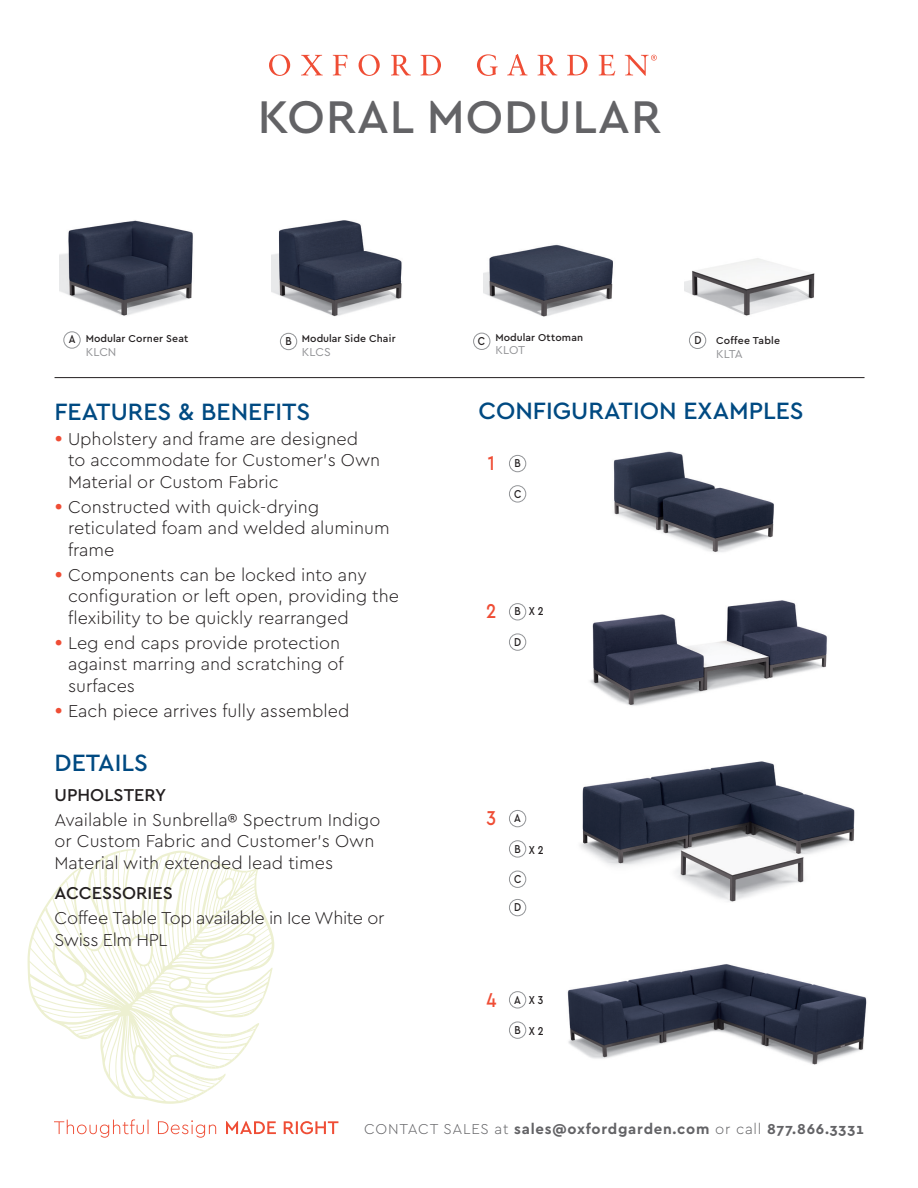
<style>
.page{position:relative;width:918px;height:1188px;background:#fff}
.page>*{position:absolute;margin:0;border:0;box-sizing:border-box;transform-origin:0 0}
.t1{font:500 48px "Cera GR";letter-spacing:.02em;color:#636366}
.t2{font:500 24.75px "Cera GR";color:#004a82}
.t3{font:500 21px "Cera GR";color:#ef4d35;scale:.85 1}
.t4{font:300 18px/21.6px "Cera GR";color:#231f20}
.t5{font:300 18px/21.6px "Cera GR";letter-spacing:-.02em;color:#231f20}
.t6{font:500 18px "Cera GR";color:#231f20}
.t7{font:700 15px "Cera GR";letter-spacing:.05em;color:#636366}
.t8{font:500 12px "Cera GR";color:#231f20;scale:.85 1}
.t9{font:12px "Cera GR";letter-spacing:-.005em;color:#919295}
.t10{font:500 10.5px "Cera GR";letter-spacing:.015em;color:#231f20}
.s1{font-size:12px}
.s2{font-size:24px;color:#ef4d35}
.s3{font-weight:300}
</style>
<div class="page">
<svg style="left:54px;top:1119px;width:284px;height:19px"></svg>
<svg style="left:269px;top:54px;width:21px;height:22px"></svg>
<svg style="left:301px;top:55px;width:22px;height:20px"></svg>
<svg style="left:333px;top:55px;width:14px;height:20px"></svg>
<svg style="left:359px;top:54px;width:21px;height:22px"></svg>
<svg style="left:391px;top:55px;width:20px;height:20px"></svg>
<svg style="left:421px;top:55px;width:20px;height:20px"></svg>
<svg style="left:477px;top:54px;width:21px;height:22px"></svg>
<svg style="left:507px;top:54px;width:20px;height:21px"></svg>
<svg style="left:538px;top:55px;width:19px;height:20px"></svg>
<svg style="left:567px;top:55px;width:21px;height:20px"></svg>
<svg style="left:599px;top:55px;width:16px;height:20px"></svg>
<svg style="left:625px;top:55px;width:32px;height:21px"></svg>
<svg style="left:265px;top:915px;width:9px;height:80px"></svg>
<svg style="left:28px;top:849px;width:237px;height:255px"></svg>
<img style="left:613px;top:451px;width:161px;height:101px">
<img style="left:567px;top:964px;width:300px;height:101px">
<hr style="left:55px;top:377px;width:810px;height:1px;background:#231f20">
<img style="left:590px;top:600px;width:237px;height:106px">
<img style="left:580px;top:761px;width:275px;height:141px">
<div style="left:509px;top:455px;width:17px;height:17px;border:1px solid #939598;border-radius:50%"></div>
<div style="left:509px;top:603px;width:17px;height:17px;border:1px solid #939598;border-radius:50%"></div>
<div style="left:509px;top:810px;width:17px;height:17px;border:1px solid #939598;border-radius:50%"></div>
<div style="left:509px;top:991px;width:17px;height:17px;border:1px solid #939598;border-radius:50%"></div>
<div style="left:509px;top:485px;width:17px;height:17px;border:1px solid #939598;border-radius:50%"></div>
<div style="left:509px;top:634px;width:17px;height:17px;border:1px solid #939598;border-radius:50%"></div>
<div style="left:509px;top:840px;width:17px;height:17px;border:1px solid #939598;border-radius:50%"></div>
<div style="left:509px;top:1022px;width:17px;height:17px;border:1px solid #939598;border-radius:50%"></div>
<div style="left:509px;top:871px;width:17px;height:17px;border:1px solid #939598;border-radius:50%"></div>
<div style="left:509px;top:899px;width:17px;height:17px;border:1px solid #939598;border-radius:50%"></div>
<div style="left:63px;top:331px;width:18px;height:18px;border:1px solid #939598;border-radius:50%"></div>
<div style="left:473px;top:333px;width:17px;height:17px;border:1px solid #939598;border-radius:50%"></div>
<div style="left:280px;top:333px;width:17px;height:17px;border:1px solid #939598;border-radius:50%"></div>
<div style="left:689px;top:332px;width:17px;height:17px;border:1px solid #939598;border-radius:50%"></div>
<img style="left:272px;top:220px;width:130px;height:97px">
<img style="left:60px;top:220px;width:133px;height:96px">
<img style="left:483px;top:244px;width:130px;height:73px">
<img style="left:684px;top:258px;width:131px;height:58px">
<h1 class="t1" style="left:258px;top:90px;width:405px">KORAL MODULAR</h1>
<p class="t10" style="left:69px;top:333px;width:121px"><span class="s1">A</span> Modular Corner Seat</p>
<p class="t9" style="left:86px;top:345px;width:32px">KLCN</p>
<p class="t10" style="left:496px;top:331px;width:89px">Modular Ottoman</p>
<p class="t9" style="left:496px;top:343px;width:31px">KLOT</p>
<p class="t10" style="left:302px;top:333px;width:95px">Modular Side Chair</p>
<p class="t8" style="left:478px;top:334px;width:10px">C</p>
<p class="t9" style="left:302px;top:345px;width:30px">KLCS</p>
<p class="t8" style="left:285px;top:334px;width:9px">B</p>
<p class="t10" style="left:694px;top:335px;width:87px"><span class="s1">D</span> Coffee Table</p>
<p class="t9" style="left:716px;top:347px;width:28px">KLTA</p>
<h2 class="t2" style="left:55px;top:397px;width:257px">FEATURES &amp; BENEFITS</h2>
<p class="t4" style="left:68px;top:428px;width:314px;text-indent:-14px"><span class="s2">•</span> Upholstery and frame are designed<br>to accommodate for Customer's Own<br>Material or Custom Fabric</p>
<p class="t4" style="left:68px;top:496px;width:323px;text-indent:-14px"><span class="s2">•</span> Constructed with quick-drying reticulated foam and welded aluminum frame</p>
<p class="t4" style="left:68px;top:564px;width:333px;text-indent:-14px"><span class="s2">•</span> Components can be locked into any configuration or left open, providing the flexibility to be quickly rearranged</p>
<p class="t4" style="left:68px;top:632px;width:277px;text-indent:-14px"><span class="s2">•</span> Leg end caps provide protection against marring and scratching of surfaces</p>
<p class="t4" style="left:55px;top:700px;width:297px"><span class="s2">•</span> Each piece arrives fully assembled</p>
<h2 class="t2" style="left:55px;top:748px;width:95px">DETAILS</h2>
<p class="t6" style="left:55px;top:785px;width:113px">UPHOLSTERY</p>
<p class="t4" style="left:55px;top:809px;width:327px">Available in Sunbrella® Spectrum Indigo or Custom Fabric and Customer’s Own<br>Material with extended lead times</p>
<p class="t6" style="left:55px;top:883px;width:120px">ACCESSORIES</p>
<p class="t5" style="left:55px;top:907px;width:331px">Coffee Table Top available in Ice White or<br>Swiss Elm HPL</p>
<h2 class="t2" style="left:478px;top:397px;width:327px">CONFIGURATION EXAMPLES</h2>
<p class="t3" style="left:488px;top:451px;width:10px">1</p>
<p class="t8" style="left:515px;top:456px;width:9px">B</p>
<p class="t8" style="left:514px;top:487px;width:10px">C</p>
<p class="t3" style="left:486px;top:599px;width:14px">2</p>
<p class="t8" style="left:515px;top:605px;width:9px">B</p>
<p class="t8" style="left:529px;top:604px;width:19px">X 2</p>
<p class="t8" style="left:514px;top:635px;width:10px">D</p>
<p class="t3" style="left:487px;top:806px;width:13px">3</p>
<p class="t8" style="left:514px;top:811px;width:9px">A</p>
<p class="t8" style="left:515px;top:842px;width:9px">B</p>
<p class="t8" style="left:529px;top:843px;width:19px">X 2</p>
<p class="t8" style="left:514px;top:872px;width:10px">C</p>
<p class="t8" style="left:514px;top:900px;width:10px">D</p>
<p class="t3" style="left:486px;top:988px;width:13px">4</p>
<p class="t8" style="left:514px;top:993px;width:9px">A</p>
<p class="t8" style="left:529px;top:993px;width:19px">X 3</p>
<p class="t8" style="left:515px;top:1023px;width:9px">B</p>
<p class="t8" style="left:529px;top:1024px;width:19px">X 2</p>
<p class="t7" style="left:364px;top:1121px;width:501px"><span class="s3">CONTACT SALES at</span> sales@oxfordgarden.com <span class="s3">or call</span> 877.866.3331</p>
</div>
